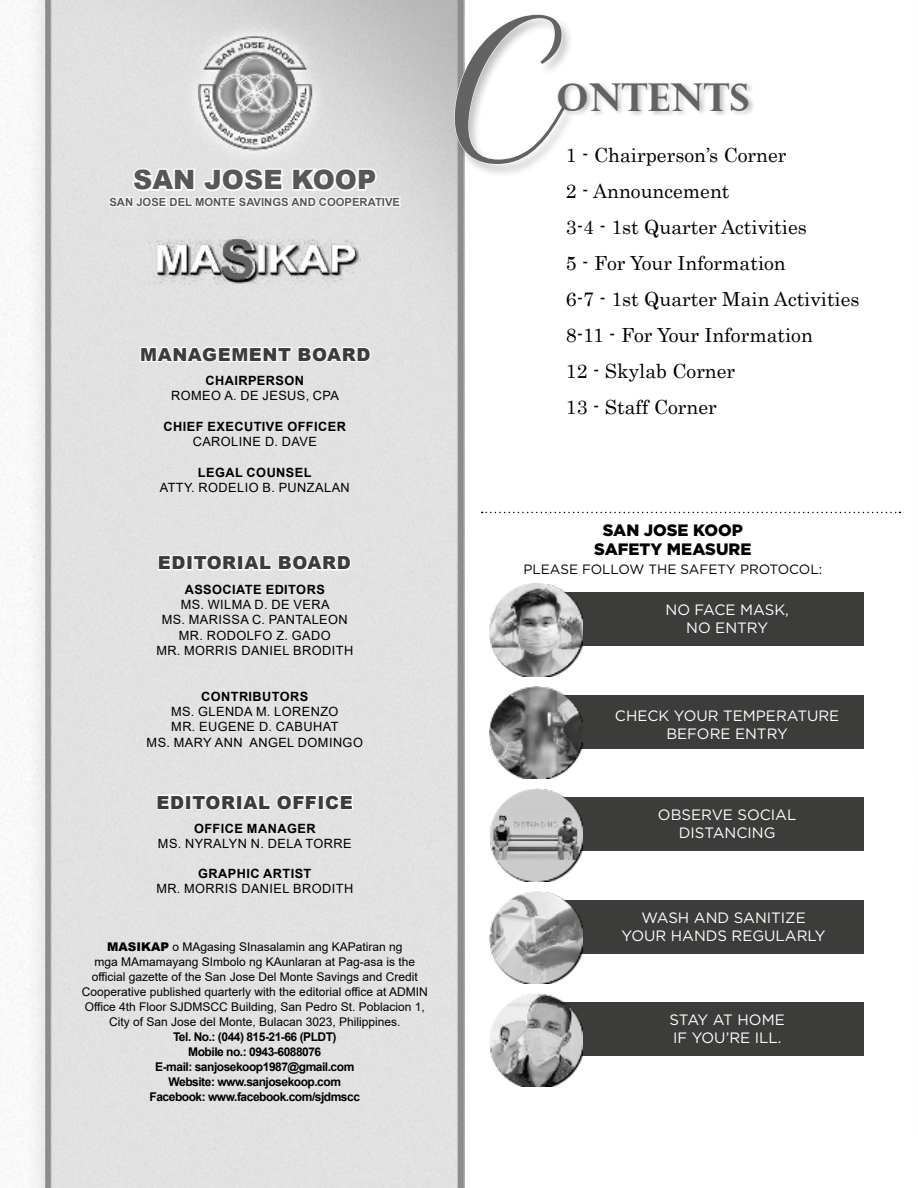
<style>
.page{position:relative;width:918px;height:1188px;background:#fff}
.page>*{position:absolute;margin:0;border:0;box-sizing:border-box;transform-origin:0 0}
.t1{font:185.4px "Petit Formal Script";color:#646363}
.t2{font:700 38.25px "Perpetua Titling";color:#646363}
.t3{font:900 26.7px "Arial";color:#575756}
.t4{font:19.5px/36px "Century";color:#000}
.t5{font:900 18px "Arial";letter-spacing:.035em;color:#3c3c3b}
.t6{font:900 16.5px/19.8px "Gotham";color:#000;text-align:center}
.t7{font:15px/18px "Gotham";color:#fff;text-align:center}
.t8{font:13.5px "Gotham";color:#000}
.t9{font:12.75px/15.3px "Arial";letter-spacing:.035em;color:#000;text-align:center}
.t10{font:700 12.75px "Arial";letter-spacing:.035em;color:#000}
.t11{font:12px/15px "Arial";color:#000;text-align:center}
.t12{font:700 12px/15px "Arial";letter-spacing:-.04em;color:#000;text-align:center}
.t13{font:700 11.25px "Arial";color:#575756}
.s1{font-weight:900}
</style>
<div class="page">
<img style="left:0;top:0;width:464px;height:1188px">
<svg style="left:157px;top:552px;width:196px;height:20px"></svg>
<svg style="left:156px;top:791px;width:162px;height:21px"></svg>
<div style="left:318px;top:794px;width:6px;height:16px;border:2px solid #fff"></div>
<svg style="left:324px;top:793px;width:30px;height:19px"></svg>
<svg style="left:139px;top:333px;width:234px;height:32px"></svg>
<div style="left:149px;top:229px;width:211px;height:56px;background:#e1e1e1"></div>
<div style="left:452px;top:12px;width:124px;height:165px;background:#000;opacity:.25"></div>
<svg style="left:454px;top:14px;width:111px;height:151px"></svg>
<svg style="left:107px;top:164px;width:295px;height:48px"></svg>
<div style="left:158px;top:239px;width:202px;height:45px;background:#000;opacity:.35"></div>
<div style="left:556px;top:80px;width:199px;height:37px;background:#000;opacity:.25"></div>
<svg style="left:482px;top:512px;width:418px;height:1px"></svg>
<div style="left:549px;top:592px;width:315px;height:54px;background:#3c3c3b"></div>
<div style="left:549px;top:695px;width:315px;height:54px;background:#3c3c3b"></div>
<div style="left:549px;top:797px;width:315px;height:54px;background:#3c3c3b"></div>
<div style="left:549px;top:900px;width:315px;height:54px;background:#3c3c3b"></div>
<div style="left:549px;top:1002px;width:315px;height:54px;background:#3c3c3b"></div>
<img style="left:490px;top:584px;width:92px;height:92px">
<img style="left:490px;top:686px;width:92px;height:93px">
<img style="left:490px;top:789px;width:92px;height:92px">
<img style="left:490px;top:891px;width:92px;height:93px">
<img style="left:490px;top:994px;width:92px;height:92px">
<h3 class="t3" style="left:133px;top:165px;width:245px">SAN JOSE KOOP</h3>
<p class="t13" style="left:109px;top:198px;width:292px">SAN JOSE DEL MONTE SAVINGS AND COOPERATIVE</p>
<h3 class="t5" style="left:140px;top:344px;width:232px">MANAGEMENT BOARD</h3>
<p class="t10" style="left:205px;top:376px;width:100px">CHAIRPERSON</p>
<p class="t9" style="left:171px;top:388px;width:170px">ROMEO A. DE JESUS, CPA</p>
<p class="t10" style="left:164px;top:422px;width:184px">CHIEF EXECUTIVE OFFICER</p>
<p class="t9" style="left:193px;top:435px;width:126px">CAROLINE D. DAVE</p>
<p class="t10" style="left:198px;top:468px;width:115px">LEGAL COUNSEL</p>
<p class="t9" style="left:160px;top:481px;width:192px">ATTY. RODELIO B. PUNZALAN</p>
<h3 class="t5" style="left:158px;top:553px;width:194px">EDITORIAL BOARD</h3>
<p class="t10" style="left:185px;top:584px;width:142px">ASSOCIATE EDITORS</p>
<p class="t9" style="left:156px;top:598px;width:198px">MS. WILMA D. DE VERA<br>MS. MARISSA C. PANTALEON<br>MR. RODOLFO Z. GADO<br>MR. MORRIS DANIEL BRODITH</p>
<p class="t10" style="left:201px;top:691px;width:109px">CONTRIBUTORS</p>
<p class="t9" style="left:147px;top:705px;width:218px">MS. GLENDA M. LORENZO<br>MR. EUGENE D. CABUHAT<br>MS. MARY ANN ANGEL DOMINGO</p>
<h3 class="t5" style="left:157px;top:792px;width:198px">EDITORIAL OFFICE</h3>
<p class="t10" style="left:194px;top:824px;width:123px">OFFICE MANAGER</p>
<p class="t9" style="left:158px;top:837px;width:195px">MS. NYRALYN N. DELA TORRE</p>
<p class="t10" style="left:198px;top:869px;width:115px">GRAPHIC ARTIST</p>
<p class="t9" style="left:156px;top:882px;width:198px">MR. MORRIS DANIEL BRODITH</p>
<p class="t11" style="left:82px;top:941px;width:347px"><span class="s1">MASIKAP</span> o MAgasing SInasalamin ang KAPatiran ng<br>mga MAmamayang SImbolo ng KAunlaran at Pag-asa is the official gazette of the San Jose Del Monte Savings and Credit Cooperative published quarterly with the editorial office at ADMIN Office 4th Floor SJDMSCC Building, San Pedro St. Poblacion 1, City of San Jose del Monte, Bulacan 3023, Philippines.</p>
<p class="t12" style="left:150px;top:1031px;width:212px">Tel. No.: (044) 815-21-66 (PLDT)<br>Mobile no.: 0943-6088076<br>E-mail: sanjosekoop1987@gmail.com Website: www.sanjosekoop.com Facebook: www.facebook.com/sjdmscc</p>
<h1 class="t1" style="left:455px;top:8px;width:109px">C</h1>
<h2 class="t2" style="left:557px;top:76px;width:194px">ONTENTS</h2>
<h3 class="t4" style="left:566px;top:139px;width:295px">1 - Chairperson’s Corner<br>2 - Announcement<br>3-4 - 1st Quarter Activities<br>5 - For Your Information<br>6-7 - 1st Quarter Main Activities<br>8-11 - For Your Information<br>12 - Skylab Corner<br>13 - Staff Corner</h3>
<h3 class="t6" style="left:594px;top:521px;width:159px">SAN JOSE KOOP<br>SAFETY MEASURE</h3>
<p class="t8" style="left:524px;top:563px;width:300px">PLEASE FOLLOW THE SAFETY PROTOCOL:</p>
<p class="t7" style="left:666px;top:602px;width:125px">NO FACE MASK,<br>NO ENTRY</p>
<p class="t7" style="left:615px;top:707px;width:226px">CHECK YOUR TEMPERATURE<br>BEFORE ENTRY</p>
<p class="t7" style="left:658px;top:807px;width:140px">OBSERVE SOCIAL<br>DISTANCING</p>
<p class="t7" style="left:622px;top:909px;width:206px">WASH AND SANITIZE<br>YOUR HANDS REGULARLY</p>
<p class="t7" style="left:670px;top:1012px;width:117px;text-align:left">STAY AT HOME<br>IF YOU’RE ILL.</p>
</div>
